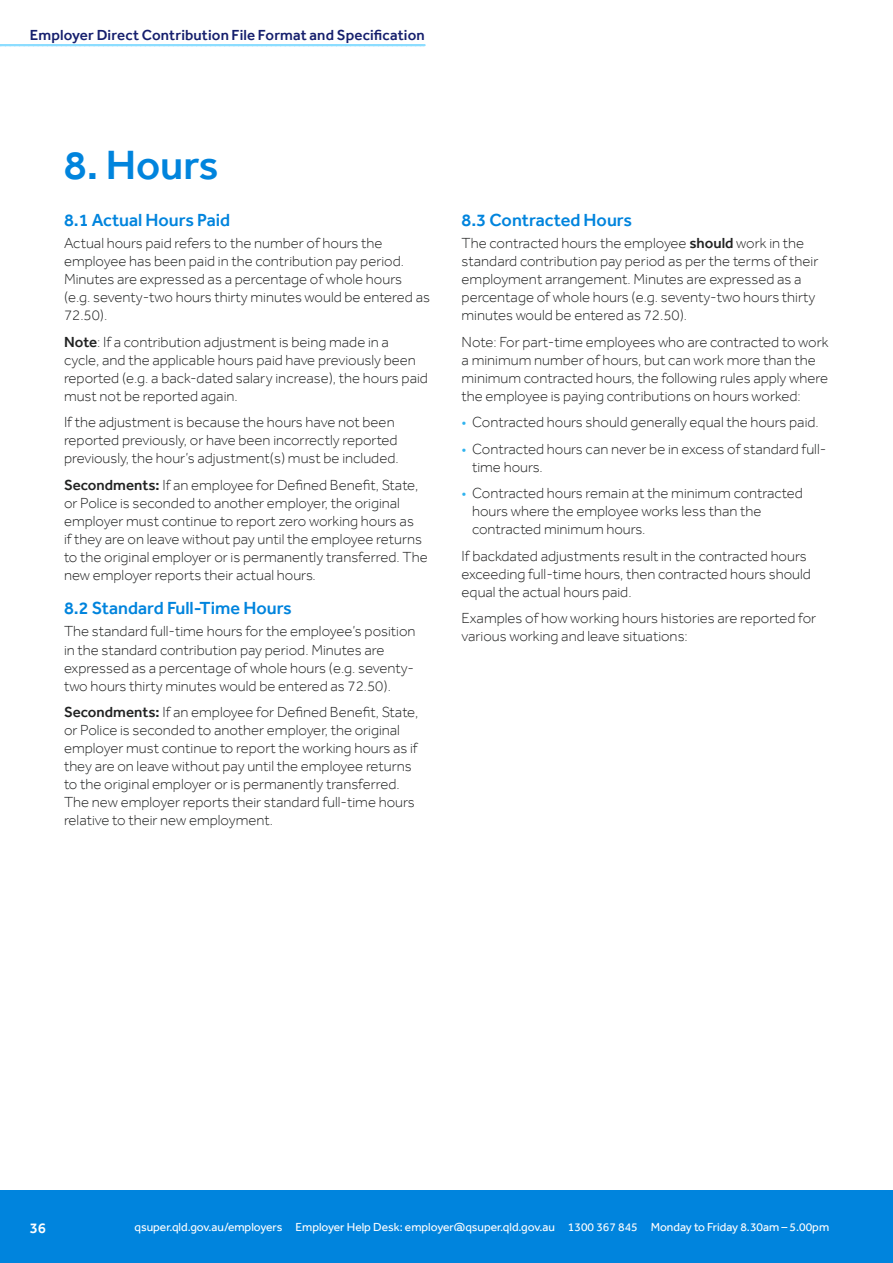
<style>
.page{position:relative;width:893px;height:1263px;background:#fff}
.page>*{position:absolute;margin:0;border:0;box-sizing:border-box;transform-origin:0 0}
.t1{font:500 42px "Effra";color:#0084dd}
.t2{font:500 18px "Effra";color:#0084dd}
.t3{font:300 15px/18px "Effra";color:#212222}
.t4{font:500 15px "Effra";letter-spacing:.01em;color:#151f6d}
.t5{font:500 15px "Effra";color:#fff}
.t6{font:12px "Effra";color:#fff}
.s1{font-weight:500}
.s2{color:#30b3ee}
</style>
<div class="page">
<div style="left:0;top:1191px;width:893px;height:72px;background:#0084dd"></div>
<svg style="left:0;top:44px;width:425px;height:2px"></svg>
<p class="t4" style="left:30px;top:26px;width:396px">Employer Direct Contribution File Format and Specification</p>
<h1 class="t1" style="left:64px;top:140px;width:156px">8. Hours</h1>
<p class="t2" style="left:64px;top:209px;width:168px">8.1 Actual Hours Paid</p>
<p class="t3" style="left:64px;top:234px;width:367px">Actual hours paid refers to the number of hours the employee has been paid in the contribution pay period.<br>Minutes are expressed as a percentage of whole hours (e.g. seventy-two hours thirty minutes would be entered as 72.50).</p>
<p class="t3" style="left:64px;top:333px;width:365px"><span class="s1">Note</span>: If a contribution adjustment is being made in a cycle, and the applicable hours paid have previously been reported (e.g. a back-dated salary increase), the hours paid must not be reported again.</p>
<p class="t3" style="left:64px;top:413px;width:336px">If the adjustment is because the hours have not been reported previously, or have been incorrectly reported previously, the hour’s adjustment(s) must be included.</p>
<p class="t3" style="left:64px;top:476px;width:365px"><span class="s1">Secondments:</span> If an employee for Defined Benefit, State, or Police is seconded to another employer, the original employer must continue to report zero working hours as<br>if they are on leave without pay until the employee returns to the original employer or is permanently transferred. The new employer reports their actual hours.</p>
<p class="t2" style="left:64px;top:597px;width:229px">8.2 Standard Full-Time Hours</p>
<p class="t3" style="left:64px;top:622px;width:353px">The standard full-time hours for the employee’s position in the standard contribution pay period. Minutes are expressed as a percentage of whole hours (e.g. seventy&shy;two hours thirty minutes would be entered as 72.50).</p>
<p class="t3" style="left:64px;top:703px;width:356px"><span class="s1">Secondments:</span> If an employee for Defined Benefit, State, or Police is seconded to another employer, the original employer must continue to report the working hours as if they are on leave without pay until the employee returns to the original employer or is permanently transferred.<br>The new employer reports their standard full-time hours relative to their new employment.</p>
<p class="t2" style="left:462px;top:209px;width:172px">8.3 Contracted Hours</p>
<p class="t3" style="left:462px;top:234px;width:358px">The contracted hours the employee <span class="s1">should</span> work in the standard contribution pay period as per the terms of their employment arrangement. Minutes are expressed as a percentage of whole hours (e.g. seventy-two hours thirty minutes would be entered as 72.50).</p>
<p class="t3" style="left:462px;top:333px;width:368px">Note: For part-time employees who are contracted to work a minimum number of hours, but can work more than the minimum contracted hours, the following rules apply where the employee is paying contributions on hours worked:</p>
<p class="t3" style="left:462px;top:413px;width:359px"><span class="s2">•</span> Contracted hours should generally equal the hours paid.</p>
<p class="t3" style="left:472px;top:440px;width:356px;text-indent:-11px"><span class="s2">•</span> Contracted hours can never be in excess of standard full&shy;time hours.</p>
<p class="t3" style="left:472px;top:484px;width:332px;text-indent:-11px"><span class="s2">•</span> Contracted hours remain at the minimum contracted hours where the employee works less than the contracted minimum hours.</p>
<p class="t3" style="left:462px;top:547px;width:351px">If backdated adjustments result in the contracted hours exceeding full-time hours, then contracted hours should equal the actual hours paid.</p>
<p class="t3" style="left:462px;top:609px;width:356px">Examples of how working hours histories are reported for various working and leave situations:</p>
<p class="t5" style="left:30px;top:1219px;width:18px">36</p>
<p class="t6" style="left:134px;top:1220px;width:696px">qsuper.qld.gov.au/employers Employer Help Desk: employer@qsuper.qld.gov.au 1300 367 845 Monday to Friday 8.30am – 5.00pm</p>
</div>
